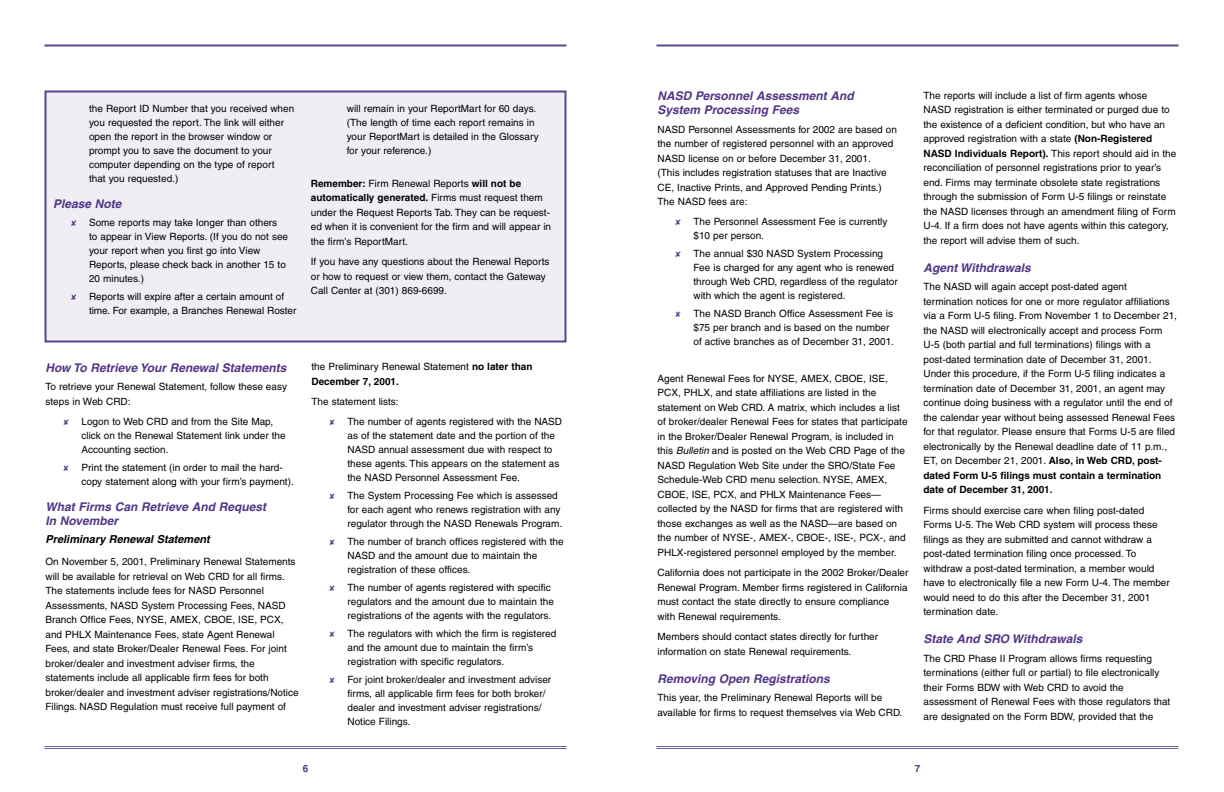
<style>
.page{position:relative;width:1224px;height:792px;background:#fff}
.page>*{position:absolute;margin:0;border:0;box-sizing:border-box;transform-origin:0 0}
.t1{font:italic 700 12px/14px "Helvetica";color:#513685}
.t2{font:italic 700 11px "Helvetica";color:#000}
.t3{font:10px/14.5px "Helvetica";color:#000}
.t4{font:700 10px "Helvetica";color:#513685}
.s1{font-weight:700}
.s2{font-style:italic}
</style>
<div class="page">
<div style="left:46px;top:92px;width:519px;height:248px;background:#f0eef4"></div>
<div style="left:44px;top:90px;width:522px;height:252px;border:2px solid #5b458e"></div>
<hr style="left:657px;top:746px;width:522px;height:1px;background:#5b458e">
<hr style="left:657px;top:748px;width:522px;height:1px;background:#5b458e">
<hr style="left:656px;top:44px;width:522px;height:2px;background:#5b458e">
<hr style="left:44px;top:746px;width:523px;height:1px;background:#5b458e">
<hr style="left:44px;top:748px;width:523px;height:1px;background:#5b458e">
<hr style="left:44px;top:44px;width:522px;height:2px;background:#5b458e">
<p class="t3" style="left:89px;top:103px;width:207px;line-height:14px">the Report ID Number that you received when you requested the report. The link will either open the report in the browser window or prompt you to save the document to your computer depending on the type of report<br>that you requested.)</p>
<p class="t1" style="left:53px;top:198px;width:70px">Please Note</p>
<p class="t3" style="left:89px;top:217px;width:201px;line-height:14px">Some reports may take longer than others to appear in View Reports. (If you do not see your report when you first go into View Reports, please check back in another 15 to 20 minutes.)</p>
<p class="t3" style="left:89px;top:291px;width:209px;line-height:14px">Reports will expire after a certain amount of time. For example, a Branches Renewal Roster</p>
<p class="t3" style="left:347px;top:103px;width:194px;line-height:14px">will remain in your ReportMart for 60 days. (The length of time each report remains in your ReportMart is detailed in the Glossary for your reference.)</p>
<p class="t3" style="left:311px;top:177px;width:242px"><span class="s1">Remember:</span> Firm Renewal Reports <span class="s1">will not be automatically generated.</span> Firms must request them under the Request Reports Tab. They can be request - ed when it is convenient for the firm and will appear in the firm’s ReportMart.</p>
<p class="t3" style="left:311px;top:255px;width:240px">If you have any questions about the Renewal Reports or how to request or view them, contact the Gateway<br>Call Center at (301) 869-6699.</p>
<p class="t1" style="left:45px;top:362px;width:243px">How To Retrieve Your Renewal Statements</p>
<p class="t3" style="left:45px;top:380px;width:243px">To retrieve your Renewal Statement, follow these easy steps in Web CRD:</p>
<p class="t3" style="left:81px;top:415px;width:206px;line-height:14px">Logon to Web CRD and from the Site Map, click on the Renewal Statement link under the<br>Accounting section.</p>
<p class="t3" style="left:81px;top:461px;width:214px;line-height:14px">Print the statement (in order to mail the hard&shy;copy statement along with your firm’s payment).</p>
<p class="t1" style="left:45px;top:501px;width:222px">What Firms Can Retrieve And Request<br>In November</p>
<p class="t2" style="left:45px;top:535px;width:166px">Preliminary Renewal Statement</p>
<p class="t3" style="left:45px;top:555px;width:255px">On November 5, 2001, Preliminary Renewal Statements will be available for retrieval on Web CRD for all firms.<br>The statements include fees for NASD Personnel Assessments, NASD System Processing Fees, NASD Branch Office Fees, NYSE, AMEX, CBOE, ISE, PCX, and PHLX Maintenance Fees, state Agent Renewal Fees, and state Broker/Dealer Renewal Fees. For joint broker/dealer and investment adviser firms, the statements include all applicable firm fees for both broker/dealer and investment adviser registrations/Notice Filings. NASD Regulation must receive full payment of</p>
<p class="t3" style="left:312px;top:360px;width:223px">the Preliminary Renewal Statement <span class="s1">no later than<br>December 7, 2001.</span></p>
<p class="t3" style="left:312px;top:395px;width:89px">The statement lists:</p>
<p class="t3" style="left:348px;top:416px;width:216px;line-height:14px">The number of agents registered with the NASD as of the statement date and the portion of the NASD annual assessment due with respect to these agents. This appears on the statement as the NASD Personnel Assessment Fee.</p>
<p class="t3" style="left:348px;top:490px;width:216px;line-height:14px">The System Processing Fee which is assessed for each agent who renews registration with any regulator through the NASD Renewals Program.</p>
<p class="t3" style="left:348px;top:536px;width:218px;line-height:14px">The number of branch offices registered with the<br>NASD and the amount due to maintain the registration of these offices.</p>
<p class="t3" style="left:348px;top:582px;width:208px;line-height:14px">The number of agents registered with specific regulators and the amount due to maintain the registrations of the agents with the regulators.</p>
<p class="t3" style="left:348px;top:628px;width:210px;line-height:14px">The regulators with which the firm is registered and the amount due to maintain the firm’s registration with specific regulators.</p>
<p class="t3" style="left:348px;top:674px;width:205px;line-height:14px">For joint broker/dealer and investment adviser firms, all applicable firm fees for both broker/ dealer and investment adviser registrations/ Notice Filings.</p>
<p class="t1" style="left:657px;top:90px;width:198px">NASD Personnel Assessment And<br>System Processing Fees</p>
<p class="t3" style="left:657px;top:123px;width:241px">NASD Personnel Assessments for 2002 are based on the number of registered personnel with an approved NASD license on or before December 31, 2001.<br>(This includes registration statuses that are Inactive CE, Inactive Prints, and Approved Pending Prints.)<br>The NASD fees are:</p>
<p class="t3" style="left:693px;top:216px;width:195px;line-height:14px">The Personnel Assessment Fee is currently $10 per person.</p>
<p class="t3" style="left:693px;top:248px;width:206px;line-height:14px">The annual $30 NASD System Processing Fee is charged for any agent who is renewed through Web CRD, regardless of the regulator with which the agent is registered.</p>
<p class="t3" style="left:693px;top:308px;width:202px;line-height:14px">The NASD Branch Office Assessment Fee is $75 per branch and is based on the number of active branches as of December 31, 2001.</p>
<p class="t3" style="left:657px;top:372px;width:252px">Agent Renewal Fees for NYSE, AMEX, CBOE, ISE, PCX, PHLX, and state affiliations are listed in the statement on Web CRD. A matrix, which includes a list of broker/dealer Renewal Fees for states that participate in the Broker/Dealer Renewal Program, is included in this <span class="s2">Bulletin</span> and is posted on the Web CRD Page of the NASD Regulation Web Site under the SRO/State Fee Schedule-Web CRD menu selection. NYSE, AMEX, CBOE, ISE, PCX, and PHLX Maintenance Fees— collected by the NASD for firms that are registered with those exchanges as well as the NASD—are based on the number of NYSE-, AMEX-, CBOE-, ISE-, PCX-, and PHLX-registered personnel employed by the member.</p>
<p class="t3" style="left:657px;top:566px;width:253px">California does not participate in the 2002 Broker/Dealer Renewal Program. Member firms registered in California must contact the state directly to ensure compliance with Renewal requirements.</p>
<p class="t3" style="left:657px;top:630px;width:222px">Members should contact states directly for further information on state Renewal requirements.</p>
<p class="t1" style="left:657px;top:673px;width:174px">Removing Open Registrations</p>
<p class="t3" style="left:657px;top:691px;width:246px">This year, the Preliminary Renewal Reports will be available for firms to request themselves via Web CRD.</p>
<p class="t3" style="left:924px;top:89px;width:254px">The reports will include a list of firm agents whose NASD registration is either terminated or purged due to the existence of a deficient condition, but who have an approved registration with a state <span class="s1">(Non-Registered NASD Individuals Report).</span> This report should aid in the reconciliation of personnel registrations prior to year’s end. Firms may terminate obsolete state registrations through the submission of Form U-5 filings or reinstate the NASD licenses through an amendment filing of Form U-4. If a firm does not have agents within this category, the report will advise them of such.</p>
<p class="t1" style="left:924px;top:262px;width:109px">Agent Withdrawals</p>
<p class="t3" style="left:924px;top:280px;width:255px">The NASD will again accept post-dated agent termination notices for one or more regulator affiliations via a Form U-5 filing. From November 1 to December 21, the NASD will electronically accept and process Form U-5 (both partial and full terminations) filings with a post-dated termination date of December 31, 2001.<br>Under this procedure, if the Form U-5 filing indicates a termination date of December 31, 2001, an agent may continue doing business with a regulator until the end of the calendar year without being assessed Renewal Fees for that regulator. Please ensure that Forms U-5 are filed electronically by the Renewal deadline date of 11 p.m., ET, on December 21, 2001. <span class="s1">Also, in Web CRD, post&shy;dated Form U-5 filings must contain a termination date of December 31, 2001.</span></p>
<p class="t3" style="left:924px;top:504px;width:248px">Firms should exercise care when filing post-dated Forms U-5. The Web CRD system will process these filings as they are submitted and cannot withdraw a post-dated termination filing once processed. To withdraw a post-dated termination, a member would have to electronically file a new Form U-4. The member would need to do this after the December 31, 2001 termination date.</p>
<p class="t1" style="left:924px;top:633px;width:160px">State And SRO Withdrawals</p>
<p class="t3" style="left:924px;top:652px;width:248px">The CRD Phase II Program allows firms requesting terminations (either full or partial) to file electronically their Forms BDW with Web CRD to avoid the assessment of Renewal Fees with those regulators that are designated on the Form BDW, provided that the</p>
<p class="t4" style="left:303px;top:765px;width:7px">6</p>
<p class="t4" style="left:915px;top:765px;width:7px">7</p>
</div>
